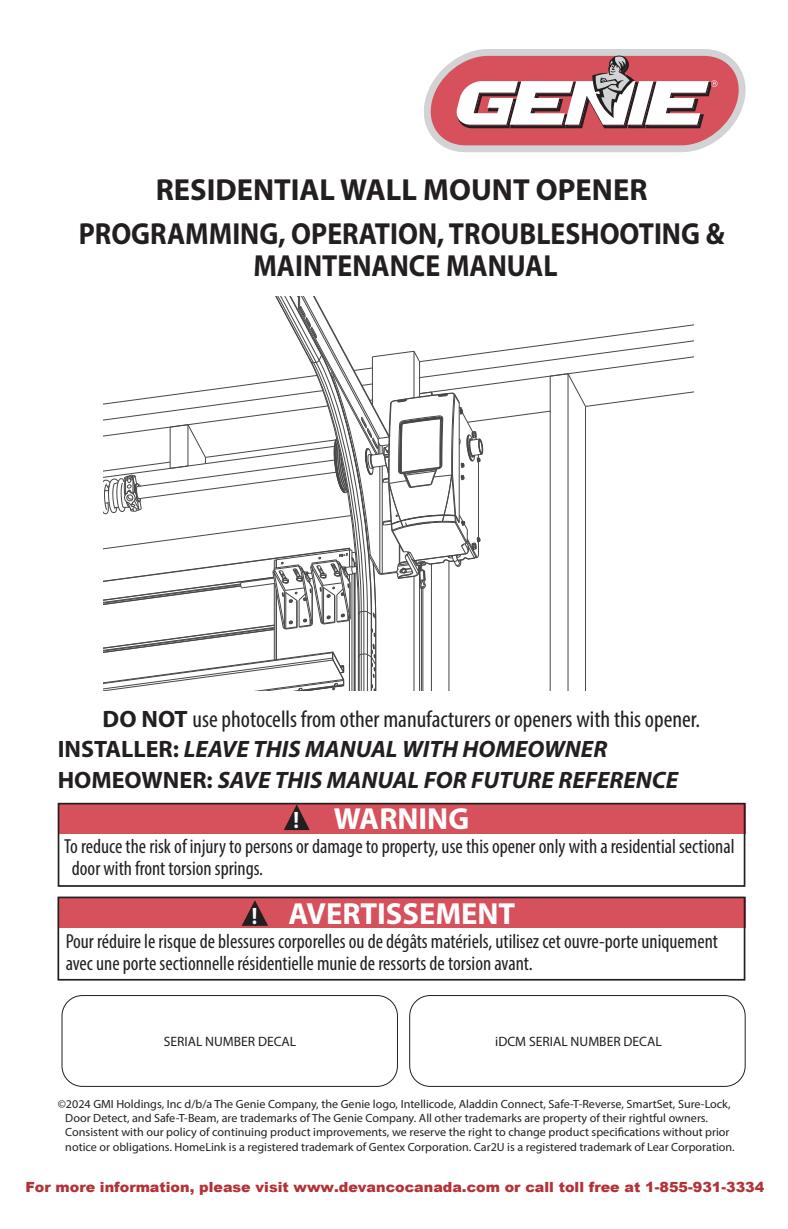
<style>
.page{position:relative;width:788px;height:1229px;background:#fff}
.page>*{position:absolute;margin:0;border:0;box-sizing:border-box;transform-origin:0 0}
.t1{font:700 30.62px/43.8px "Myriad Pro";color:#231f20;text-align:center}
.t2{font:700 30.62px "Myriad Pro";color:#fff}
.t3{font:700 30.62px "Myriad Pro";color:#231f20;scale:.91 1}
.t4{font:italic 700 23.8px/30.6px "Myriad Pro";color:#231f20}
.t5{font:condensed 23.8px "Myriad Pro";color:#231f20}
.t6{font:condensed 20.3px/22.1px "Myriad Pro";color:#231f20}
.t7{font:900 14px "Arial";color:#b23238}
.t8{font:13.65px "Myriad Pro";color:#231f20}
.t9{font:11.9px/14.2px "Myriad Pro";color:#231f20}
.s1{font-weight:700;font-stretch:normal}
.s2{font-style:normal}
.s3{font-stretch:condensed;font-size:23.8px}
</style>
<div class="page">
<svg style="left:103px;top:297px;width:590px;height:395px"></svg>
<svg style="left:424px;top:49px;width:321px;height:103px"></svg>
<div style="left:62px;top:995px;width:336px;height:91px;border:1px solid #231f20;border-radius:20px"></div>
<div style="left:409px;top:995px;width:336px;height:91px;border:1px solid #231f20;border-radius:20px"></div>
<div style="left:58px;top:802px;width:687px;height:31px;background:#d6515c"></div>
<svg style="left:284px;top:805px;width:25px;height:25px"></svg>
<div style="left:58px;top:802px;width:687px;height:84px;border:2px solid #231f20"></div>
<div style="left:58px;top:897px;width:687px;height:31px;background:#d6515c"></div>
<svg style="left:242px;top:900px;width:26px;height:25px"></svg>
<div style="left:57px;top:896px;width:688px;height:84px;border:2px solid #231f20"></div>
<h1 class="t1" style="left:79px;top:171px;width:647px">RESIDENTIAL WALL MOUNT OPENER<br>PROGRAMMING, OPERATION, TROUBLESHOOTING &amp;</h1>
<h1 class="t3" style="left:253px;top:254px;width:336px">MAINTENANCE MANUAL</h1>
<h2 class="t5" style="left:103px;top:710px;width:599px"><span class="s1">DO NOT</span> use photocells from other manufacturers or openers with this opener.</h2>
<h2 class="t4" style="left:58px;top:736px;width:622px"><span class="s2">INSTALLER:</span> LEAVE THIS MANUAL WITH HOMEOWNER<br><span class="s2">HOMEOWNER:</span> SAVE THIS MANUAL FOR FUTURE REFERENCE</h2>
<h1 class="t2" style="left:293px;top:807px;width:177px"><span class="s3">!</span> WARNING</h1>
<h3 class="t6" style="left:72px;top:837px;width:664px;text-indent:-8px">To reduce the risk of injury to persons or damage to property, use this opener only with a residential sectional door with front torsion springs.</h3>
<h1 class="t2" style="left:252px;top:902px;width:265px"><span class="s3">!</span> AVERTISSEMENT</h1>
<h3 class="t6" style="left:66px;top:932px;width:653px">Pour réduire le risque de blessures corporelles ou de dégâts matériels, utilisez cet ouvre-porte uniquement avec une porte sectionnelle résidentielle munie de ressorts de torsion avant.</h3>
<p class="t8" style="left:164px;top:1036px;width:134px">SERIAL NUMBER DECAL</p>
<p class="t8" style="left:495px;top:1036px;width:168px">iDCM SERIAL NUMBER DECAL</p>
<p class="t9" style="left:65px;top:1097px;width:671px;text-indent:-8px">©2024 GMI Holdings, Inc d/b/a The Genie Company, the Genie logo, Intellicode, Aladdin Connect, Safe-T-Reverse, SmartSet, Sure-Lock, Door Detect, and Safe-T-Beam, are trademarks of The Genie Company. All other trademarks are property of their rightful owners.<br>Consistent with our policy of continuing product improvements, we reserve the right to change product specifications without prior notice or obligations. HomeLink is a registered trademark of Gentex Corporation. Car2U is a registered trademark of Lear Corporation.</p>
<p class="t7" style="left:25px;top:1176px;width:740px">For more information, please visit www.devancocanada.com or call toll free at 1-855-931-3334</p>
</div>
